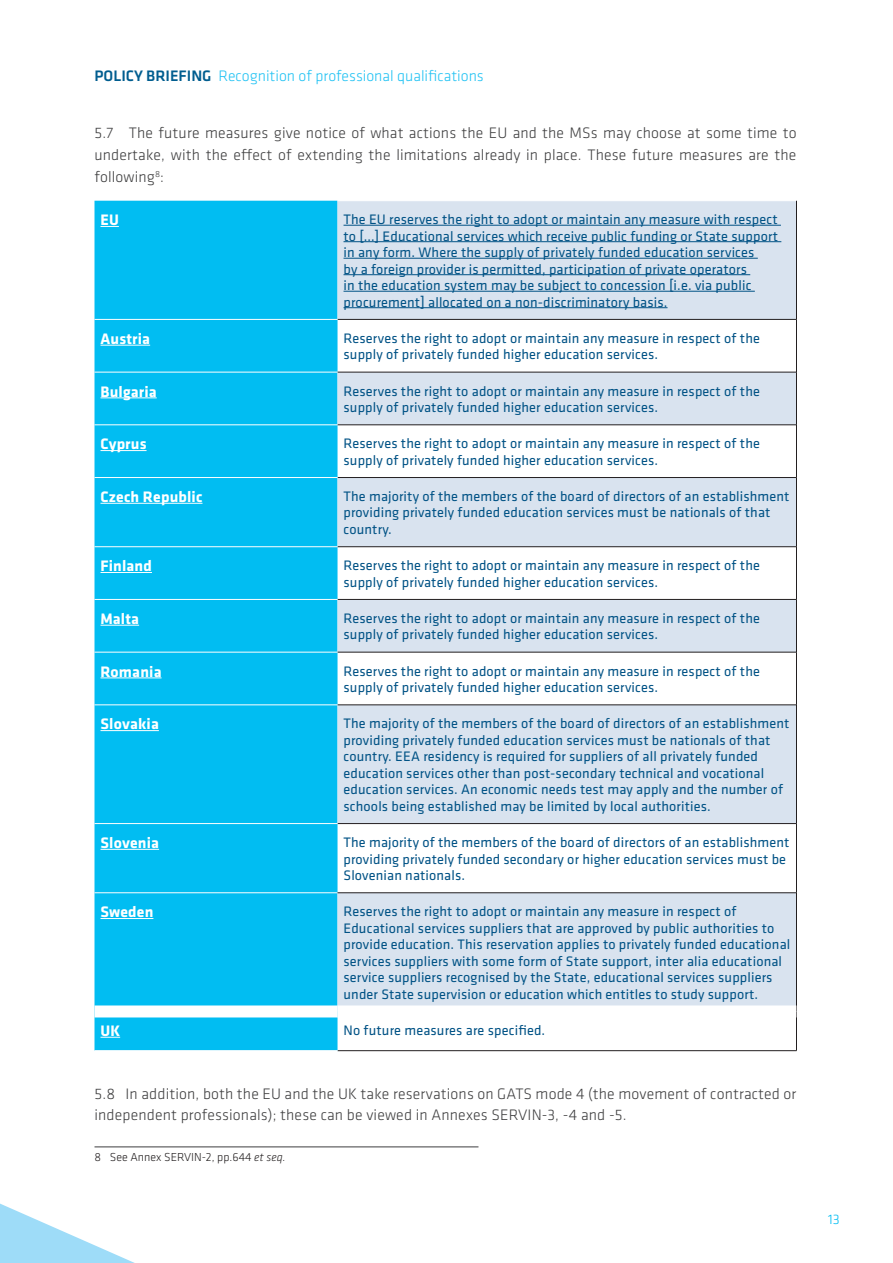
<style>
.page{position:relative;width:893px;height:1263px;background:#fff}
.page>*{position:absolute;margin:0;border:0;box-sizing:border-box;transform-origin:0 0}
.Text{font:300 15.75px/21.8px "Klavika Basic";letter-spacing:.01em;color:#3e3e3f;text-align:justify}
.Table_headline{font:700 15.75px "Klavika Basic";letter-spacing:.01em;color:#fff}
.t1{font:300 15.75px "Klavika Basic";color:#21c2f3}
.Table_text{font:14.25px/16.5px "Klavika Basic";letter-spacing:.01em;color:#005285}
.t2{font:300 14.25px "Klavika Basic";color:#01bdf2}
.Footnote{font:300 12px "Klavika Basic";color:#231f20}
.s1{font-weight:500;color:#005d8f}
.s2{font-style:italic}
</style>
<div class="page">
<svg style="left:0;top:1203px;width:135px;height:60px"></svg>
<div style="left:94px;top:201px;width:244px;height:849px;background:#01bdf2"></div>
<svg style="left:338px;top:201px;width:458px;height:804px;fill:#d9e3ef"></svg>
<hr style="left:796px;top:201px;width:1px;height:118px;background:#231f20">
<hr style="left:338px;top:319px;width:458px;height:1px;background:#231f20">
<hr style="left:796px;top:319px;width:1px;height:53px;background:#231f20">
<hr style="left:338px;top:372px;width:458px;height:1px;background:#231f20">
<hr style="left:796px;top:372px;width:1px;height:53px;background:#231f20">
<hr style="left:338px;top:425px;width:458px;height:1px;background:#231f20">
<hr style="left:796px;top:425px;width:1px;height:52px;background:#231f20">
<hr style="left:338px;top:477px;width:458px;height:1px;background:#231f20">
<hr style="left:796px;top:478px;width:1px;height:69px;background:#231f20">
<hr style="left:338px;top:546px;width:458px;height:1px;background:#231f20">
<hr style="left:796px;top:547px;width:1px;height:52px;background:#231f20">
<hr style="left:338px;top:599px;width:458px;height:1px;background:#231f20">
<hr style="left:796px;top:599px;width:1px;height:53px;background:#231f20">
<hr style="left:338px;top:652px;width:458px;height:1px;background:#231f20">
<hr style="left:796px;top:652px;width:1px;height:53px;background:#231f20">
<hr style="left:338px;top:705px;width:458px;height:1px;background:#231f20">
<hr style="left:796px;top:705px;width:1px;height:118px;background:#231f20">
<hr style="left:338px;top:823px;width:458px;height:1px;background:#231f20">
<hr style="left:796px;top:824px;width:1px;height:69px;background:#231f20">
<hr style="left:796px;top:1011px;width:1px;height:39px;background:#231f20">
<hr style="left:338px;top:1050px;width:458px;height:1px;background:#231f20">
<hr style="left:94px;top:319px;width:244px;height:1px;background:#fff">
<hr style="left:94px;top:372px;width:244px;height:1px;background:#fff">
<hr style="left:94px;top:425px;width:244px;height:1px;background:#fff">
<hr style="left:94px;top:477px;width:244px;height:1px;background:#fff">
<hr style="left:94px;top:546px;width:244px;height:1px;background:#fff">
<hr style="left:94px;top:599px;width:244px;height:1px;background:#fff">
<hr style="left:94px;top:652px;width:244px;height:1px;background:#fff">
<hr style="left:94px;top:705px;width:244px;height:1px;background:#fff">
<hr style="left:94px;top:823px;width:244px;height:1px;background:#fff">
<hr style="left:94px;top:892px;width:244px;height:1px;background:#fff">
<hr style="left:338px;top:892px;width:458px;height:1px;background:#231f20">
<hr style="left:796px;top:893px;width:1px;height:118px;background:#231f20">
<div style="left:94px;top:1005px;width:244px;height:12px;background:#fff"></div>
<svg style="left:100px;top:226px;width:19px;height:1px"></svg>
<hr style="left:344px;top:225px;width:437px;height:1px;background:#005285">
<hr style="left:344px;top:241px;width:437px;height:1px;background:#005285">
<hr style="left:344px;top:258px;width:414px;height:1px;background:#005285">
<hr style="left:344px;top:274px;width:406px;height:1px;background:#005285">
<hr style="left:344px;top:291px;width:411px;height:1px;background:#005285">
<hr style="left:344px;top:307px;width:323px;height:1px;background:#005285">
<hr style="left:100px;top:345px;width:50px;height:1px;background:#fff">
<hr style="left:100px;top:397px;width:57px;height:1px;background:#fff">
<hr style="left:100px;top:450px;width:47px;height:1px;background:#fff">
<hr style="left:100px;top:503px;width:102px;height:1px;background:#fff">
<hr style="left:100px;top:572px;width:52px;height:1px;background:#fff">
<hr style="left:100px;top:625px;width:39px;height:1px;background:#fff">
<hr style="left:100px;top:677px;width:62px;height:1px;background:#fff">
<hr style="left:100px;top:730px;width:59px;height:1px;background:#fff">
<hr style="left:100px;top:849px;width:59px;height:1px;background:#fff">
<hr style="left:100px;top:918px;width:53px;height:1px;background:#fff">
<svg style="left:100px;top:1037px;width:20px;height:1px"></svg>
<hr style="left:94px;top:1146px;width:384px;height:1px;background:#3e3e3f">
<p class="t1" style="left:94px;top:66px;width:391px"><span class="s1">POLICY BRIEFING</span> Recognition of professional qualifications</p>
<p class="Text" style="left:94px;top:122px;width:704px">5.7 The future measures give notice of what actions the EU and the MSs may choose at some time to undertake, with the effect of extending the limitations already in place. These future measures are the following<sup>8</sup>:</p>
<p class="Table_headline" style="left:100px;top:209px;width:20px">EU</p>
<p class="Table_text" style="left:344px;top:211px;width:436px">The EU reserves the right to adopt or maintain any measure with respect to […] Educational services which receive public funding or State support in any form. Where the supply of privately funded education services<br>by a foreign provider is permitted, participation of private operators<br>in the education system may be subject to concession [i.e. via public procurement] allocated on a non-discriminatory basis.</p>
<p class="Table_headline" style="left:100px;top:327px;width:51px">Austria</p>
<p class="Table_text" style="left:344px;top:329px;width:418px">Reserves the right to adopt or maintain any measure in respect of the supply of privately funded higher education services.</p>
<p class="Table_headline" style="left:100px;top:380px;width:58px">Bulgaria</p>
<p class="Table_text" style="left:344px;top:382px;width:418px">Reserves the right to adopt or maintain any measure in respect of the supply of privately funded higher education services.</p>
<p class="Table_headline" style="left:100px;top:433px;width:48px">Cyprus</p>
<p class="Table_text" style="left:344px;top:435px;width:418px">Reserves the right to adopt or maintain any measure in respect of the supply of privately funded higher education services.</p>
<p class="Table_headline" style="left:100px;top:485px;width:103px">Czech Republic</p>
<p class="Table_text" style="left:344px;top:487px;width:447px">The majority of the members of the board of directors of an establishment providing privately funded education services must be nationals of that country.</p>
<p class="Table_headline" style="left:100px;top:555px;width:53px">Finland</p>
<p class="Table_text" style="left:344px;top:557px;width:418px">Reserves the right to adopt or maintain any measure in respect of the supply of privately funded higher education services.</p>
<p class="Table_headline" style="left:100px;top:607px;width:40px">Malta</p>
<p class="Table_text" style="left:344px;top:609px;width:418px">Reserves the right to adopt or maintain any measure in respect of the supply of privately funded higher education services.</p>
<p class="Table_headline" style="left:100px;top:660px;width:63px">Romania</p>
<p class="Table_text" style="left:344px;top:662px;width:418px">Reserves the right to adopt or maintain any measure in respect of the supply of privately funded higher education services.</p>
<p class="Table_headline" style="left:100px;top:713px;width:60px">Slovakia</p>
<p class="Table_text" style="left:344px;top:715px;width:447px">The majority of the members of the board of directors of an establishment providing privately funded education services must be nationals of that country. EEA residency is required for suppliers of all privately funded education services other than post-secondary technical and vocational education services. An economic needs test may apply and the number of schools being established may be limited by local authorities.</p>
<p class="Table_headline" style="left:100px;top:831px;width:60px">Slovenia</p>
<p class="Table_text" style="left:344px;top:833px;width:447px">The majority of the members of the board of directors of an establishment providing privately funded secondary or higher education services must be<br>Slovenian nationals.</p>
<p class="Table_headline" style="left:100px;top:901px;width:54px">Sweden</p>
<p class="Table_text" style="left:344px;top:903px;width:448px">Reserves the right to adopt or maintain any measure in respect of Educational services suppliers that are approved by public authorities to provide education. This reservation applies to privately funded educational services suppliers with some form of State support, inter alia educational service suppliers recognised by the State, educational services suppliers under State supervision or education which entitles to study support.</p>
<p class="Table_headline" style="left:100px;top:1019px;width:21px">UK</p>
<p class="Table_text" style="left:344px;top:1021px;width:203px">No future measures are specified.</p>
<p class="Text" style="left:94px;top:1082px;width:703px">5.8 In addition, both the EU and the UK take reservations on GATS mode 4 (the movement of contracted or independent professionals); these can be viewed in Annexes SERVIN-3, -4 and -5.</p>
<p class="Footnote" style="left:94px;top:1150px;width:193px">8 See Annex SERVIN-2, pp.644 <span class="s2">et seq.</span></p>
<p class="t2" style="left:828px;top:1210px;width:13px">13</p>
</div>
